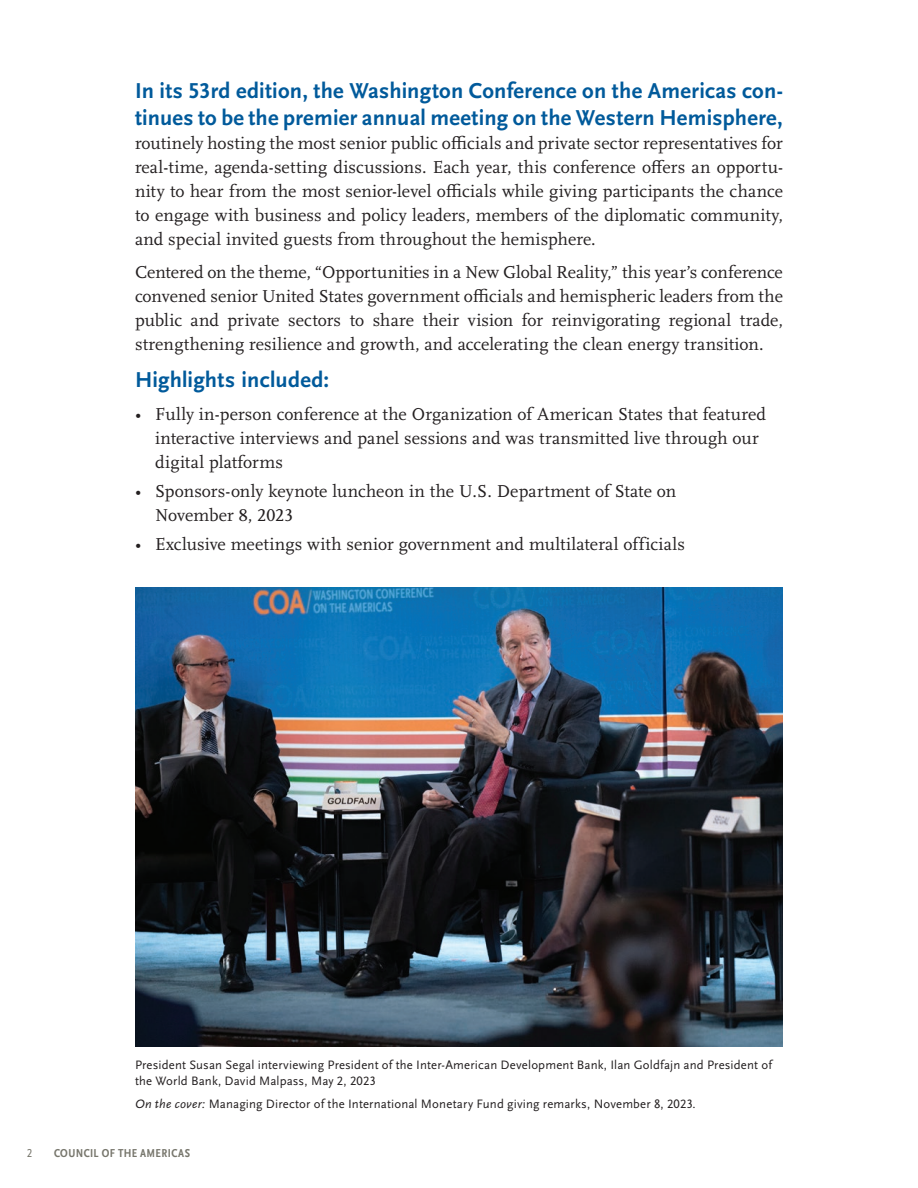
<style>
.page{position:relative;width:918px;height:1188px;background:#fff}
.page>*{position:absolute;margin:0;border:0;box-sizing:border-box;transform-origin:0 0}
.t1{font:700 22.5px/27px "Scala Sans Pro";letter-spacing:.01em;color:#015a9b}
.t2{font:18px/24px "Scala Pro";letter-spacing:.005em;color:#231f20;text-align:justify}
.t3{font:12.75px/15.8px "Scala Sans Pro";letter-spacing:.01em;color:#231f20}
.t4{font:700 condensed 12px "Scala Sans Pro";letter-spacing:.03em;color:#78776d}
.t5{font:condensed 12px "Scala Sans Pro";color:#78776d}
.s1{font-style:italic}
</style>
<div class="page">
<img style="left:135px;top:587px;width:648px;height:459px">
<p class="t1" style="left:135px;top:76px;width:649px">In its 53rd edition, the Washington Conference on the Americas con&shy;tinues to be the premier annual meeting on the Western Hemisphere,</p>
<p class="t2" style="left:135px;top:131px;width:650px">routinely hosting the most senior public officials and private sector representatives for real-time, agenda-setting discussions. Each year, this conference offers an opportu&shy;nity to hear from the most senior-level officials while giving participants the chance to engage with business and policy leaders, members of the diplomatic community, and special invited guests from throughout the hemisphere.</p>
<p class="t2" style="left:135px;top:261px;width:650px">Centered on the theme, “Opportunities in a New Global Reality,” this year’s conference convened senior United States government officials and hemispheric leaders from the public and private sectors to share their vision for reinvigorating regional trade, strengthening resilience and growth, and accelerating the clean energy transition.</p>
<p class="t1" style="left:135px;top:365px;width:196px">Highlights included:</p>
<p class="t2" style="left:155px;top:403px;width:612px;text-align:left;text-indent:-20px">• Fully in-person conference at the Organization of American States that featured interactive interviews and panel sessions and was transmitted live through our digital platforms</p>
<p class="t2" style="left:155px;top:479px;width:522px;text-indent:-20px">• Sponsors-only keynote luncheon in the U.S. Department of State on<br>November 8, 2023</p>
<p class="t2" style="left:135px;top:532px;width:551px">• Exclusive meetings with senior government and multilateral officials</p>
<p class="t3" style="left:135px;top:1057px;width:639px">President Susan Segal interviewing President of the Inter-American Development Bank, Ilan Goldfajn and President of the World Bank, David Malpass, May 2, 2023</p>
<p class="t3" style="left:135px;top:1095px;width:562px"><span class="s1">On the cover:</span> Managing Director of the International Monetary Fund giving remarks, November 8, 2023.</p>
<p class="t5" style="left:27px;top:1145px;width:6px">2</p>
<p class="t4" style="left:54px;top:1145px;width:138px">COUNCIL OF THE AMERICAS</p>
</div>
